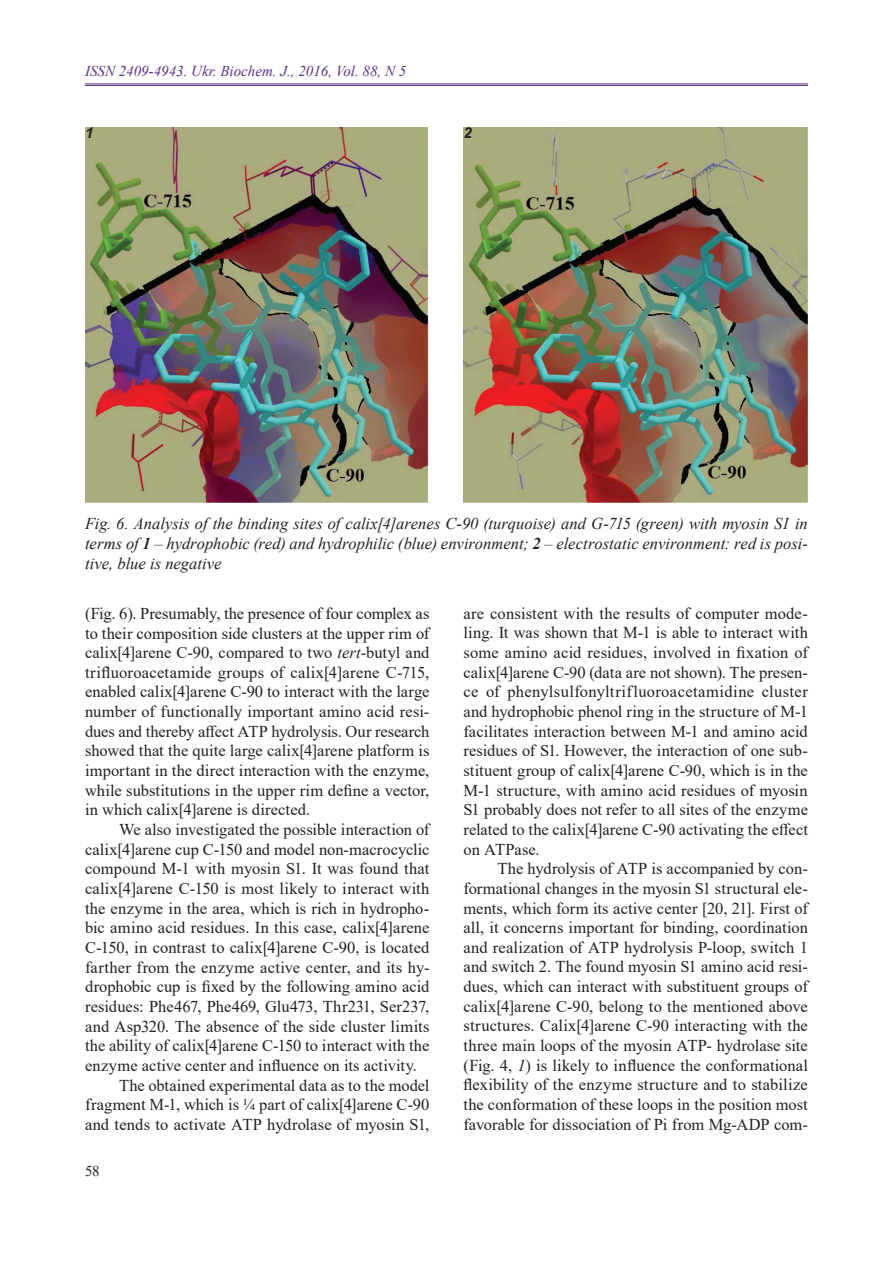
<style>
.page{position:relative;width:893px;height:1263px;background:#fff}
.page>*{position:absolute;margin:0;border:0;box-sizing:border-box;transform-origin:0 0}
.t1{font:16.5px/19.6px "Times New Roman";letter-spacing:.005em;color:#231f20;text-align:justify}
.t2{font:italic 16.5px/19.8px "Times New Roman";color:#231f20;text-align:justify}
.t3{font:italic 15px "Times New Roman";color:#5d2e86}
.t4{font:15px "Times New Roman";color:#231f20}
.t5{font:italic 700 15px "Arial";color:#231f20}
.s1{font-weight:700}
.s2{font-style:italic}
</style>
<div class="page">
<hr style="left:85px;top:84px;width:723px;height:1px;background:#5d2e86">
<hr style="left:85px;top:85px;width:723px;height:1px;background:#5d2e86">
<img style="left:85px;top:128px;width:344px;height:375px">
<img style="left:463px;top:128px;width:345px;height:375px">
<p class="t3" style="left:85px;top:61px;width:323px">ISSN 2409-4943. Ukr. Biochem. J., 2016, Vol. 88, N 5</p>
<p class="t5" style="left:85px;top:123px;width:10px">1</p>
<p class="t5" style="left:463px;top:123px;width:10px">2</p>
<p class="t2" style="left:85px;top:514px;width:724px">Fig. 6. Analysis of the binding sites of calix[4]arenes C-90 (turquoise) and G-715 (green) with myosin S1 in terms of <span class="s1">1</span> – hydrophobic (red) and hydrophilic (blue) environment; <span class="s1">2</span> – electrostatic environment: red is posi&shy;tive, blue is negative</p>
<p class="t1" style="left:85px;top:603px;width:346px">(Fig. 6). Presumably, the presence of four complex as to their composition side clusters at the upper rim of calix[4]arene C-90, compared to two <span class="s2">tert</span>-butyl and trifluoroacetamide groups of calix[4]arene C-715, enabled calix[4]arene C-90 to interact with the large number of functionally important amino acid resi&shy;dues and thereby affect ATP hydrolysis. Our research showed that the quite large calix[4]arene platform is important in the direct interaction with the enzyme, while substitutions in the upper rim define a vector, in which calix[4]arene is directed.</p>
<p class="t1" style="left:119px;top:819px;width:312px">We also investigated the possible interaction of</p>
<p class="t1" style="left:85px;top:839px;width:346px">calix[4]arene cup C-150 and model non-macrocyclic</p>
<p class="t1" style="left:85px;top:858px;width:346px">compound M-1 with myosin S1. It was found that</p>
<p class="t1" style="left:85px;top:878px;width:346px">calix[4]arene C-150 is most likely to interact with</p>
<p class="t1" style="left:85px;top:898px;width:346px">the enzyme in the area, which is rich in hydropho-</p>
<p class="t1" style="left:85px;top:917px;width:346px">bic amino acid residues. In this case, calix[4]arene</p>
<p class="t1" style="left:85px;top:937px;width:346px">C-150, in contrast to calix[4]arene C-90, is located</p>
<p class="t1" style="left:85px;top:957px;width:346px">farther from the enzyme active center, and its hy-</p>
<p class="t1" style="left:85px;top:976px;width:346px">drophobic cup is fixed by the following amino acid</p>
<p class="t1" style="left:85px;top:996px;width:346px">residues: Phe467, Phe469, Glu473, Thr231, Ser237,</p>
<p class="t1" style="left:85px;top:1016px;width:346px">and Asp320. The absence of the side cluster limits</p>
<p class="t1" style="left:85px;top:1035px;width:346px">the ability of calix[4]arene C-150 to interact with the</p>
<p class="t1" style="left:85px;top:1055px;width:333px">enzyme active center and influence on its activity.</p>
<p class="t1" style="left:119px;top:1075px;width:312px">The obtained experimental data as to the model</p>
<p class="t1" style="left:85px;top:1094px;width:346px">fragment M-1, which is ¼ part of calix[4]arene C-90</p>
<p class="t1" style="left:85px;top:1114px;width:346px">and tends to activate ATP hydrolase of myosin S1,</p>
<p class="t4" style="left:85px;top:1160px;width:16px">58</p>
<p class="t1" style="left:463px;top:603px;width:346px">are consistent with the results of computer mode&shy;ling. It was shown that M-1 is able to interact with some amino acid residues, involved in fixation of calix[4]arene C-90 (data are not shown). The presen&shy;ce of phenylsulfonуltrifluoroacetamidine cluster and hydrophobic phenol ring in the structure of M-1 facilitates interaction between M-1 and amino acid residues of S1. However, the interaction of one sub&shy;stituent group of calix[4]arene C-90, which is in the M-1 structure, with amino acid residues of myosin S1 probably does not refer to all sites of the enzyme related to the calix[4]arene C-90 activating the effect on ATPase.</p>
<p class="t1" style="left:463px;top:858px;width:346px;text-indent:34px">The hydrolysis of ATP is accompanied by con&shy;formational changes in the myosin S1 structural ele&shy;ments, which form its active center [20, 21]. First of all, it concerns important for binding, coordination and realization of ATP hydrolysis P-loop, switch 1 and switch 2. The found myosin S1 amino acid resi&shy;dues, which can interact with substituent groups of calix[4]arene C-90, belong to the mentioned above structures. Calix[4]arene C-90 interacting with the three main loops of the myosin ATP- hydrolase site (Fig. 4, <span class="s2">1</span>) is likely to influence the conformational flexibility of the enzyme structure and to stabilize the conformation of these loops in the position most favorable for dissociation of Pi from Mg-ADP com-</p>
</div>
